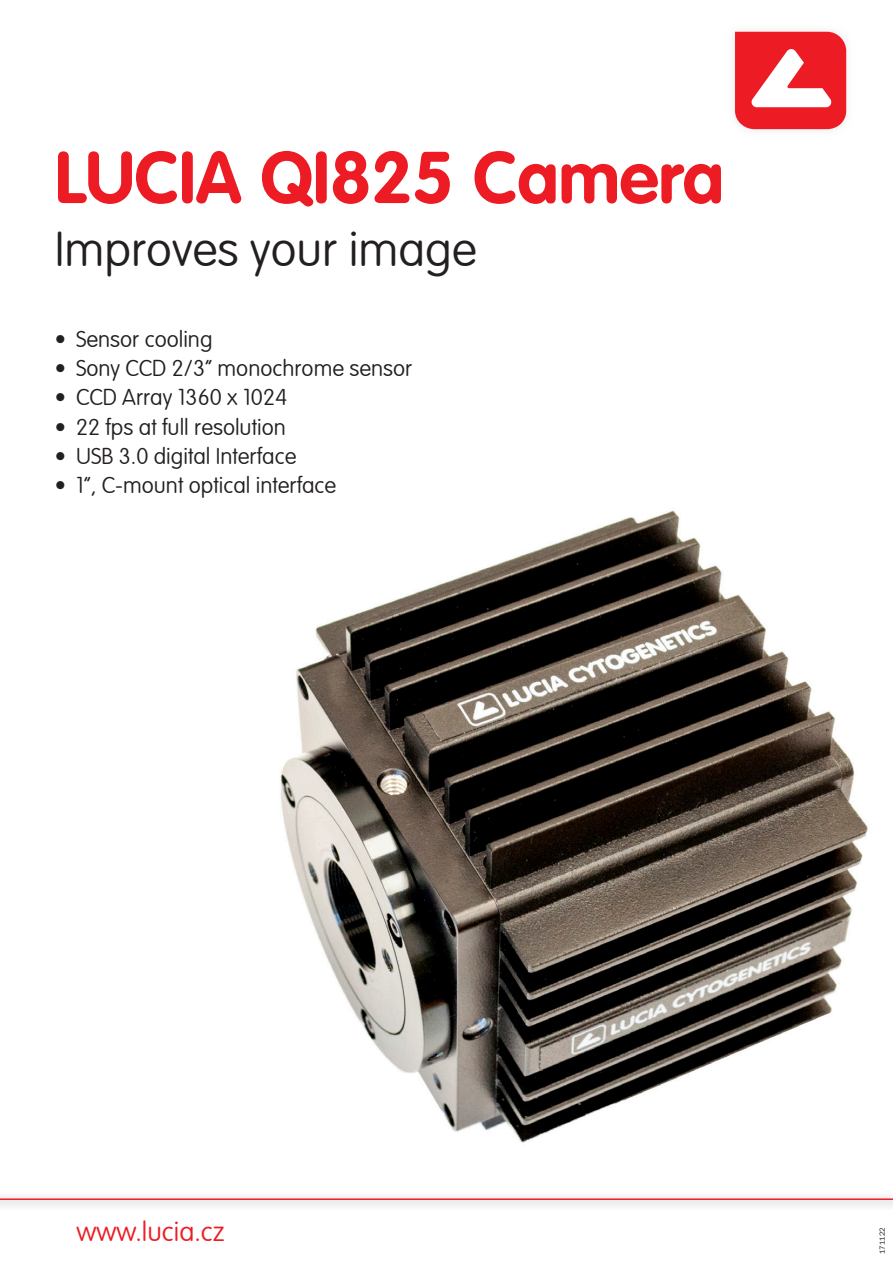
<style>
.page{position:relative;width:893px;height:1263px;background:#fff}
.page>*{position:absolute;margin:0;border:0;box-sizing:border-box;transform-origin:0 0}
.t1{font:700 72px "VAG Rounded LT Com";color:#ed1c24}
.t2{font:100 48px "VAG Rounded LT Com";color:#231f20}
.t3{font:100 27px "VAG Rounded LT Com";color:#ed1c24}
.t4{font:100 22.5px "VAG Rounded LT Com";color:#231f20}
.t5{font:7.5px "ITC Franklin Gothic Std";color:#231f20}
</style>
<div class="page">
<img style="left:280px;top:510px;width:588px;height:633px">
<div style="left:0;top:1191px;width:893px;height:20px;background:#f5f5f5"></div>
<hr style="left:0;top:1198px;width:893px;height:2px;background:#ed1c24">
<div style="left:726px;top:23px;width:129px;height:115px;background:#dcddde;opacity:.67"></div>
<svg style="left:735px;top:32px;width:111px;height:97px"></svg>
<h1 class="t1" style="left:55px;top:132px;width:671px">LUCIA QI825 Camera</h1>
<h2 class="t2" style="left:55px;top:222px;width:424px">Improves your image</h2>
<p class="t4" style="left:55px;top:326px;width:159px">• Sensor cooling</p>
<p class="t4" style="left:55px;top:356px;width:359px">• Sony CCD 2/3” monochrome sensor</p>
<p class="t4" style="left:55px;top:385px;width:234px">• CCD Array 1360 x 1024</p>
<p class="t4" style="left:55px;top:414px;width:233px">• 22 fps at full resolution</p>
<p class="t4" style="left:55px;top:443px;width:243px">• USB 3.0 digital Interface</p>
<p class="t4" style="left:55px;top:472px;width:283px">• 1”, C-mount optical interface</p>
<p class="t3" style="left:77px;top:1216px;width:150px">www.lucia.cz</p>
<p class="t5" style="left:877px;top:1254px;width:29px;rotate:-90deg">171122</p>
</div>
